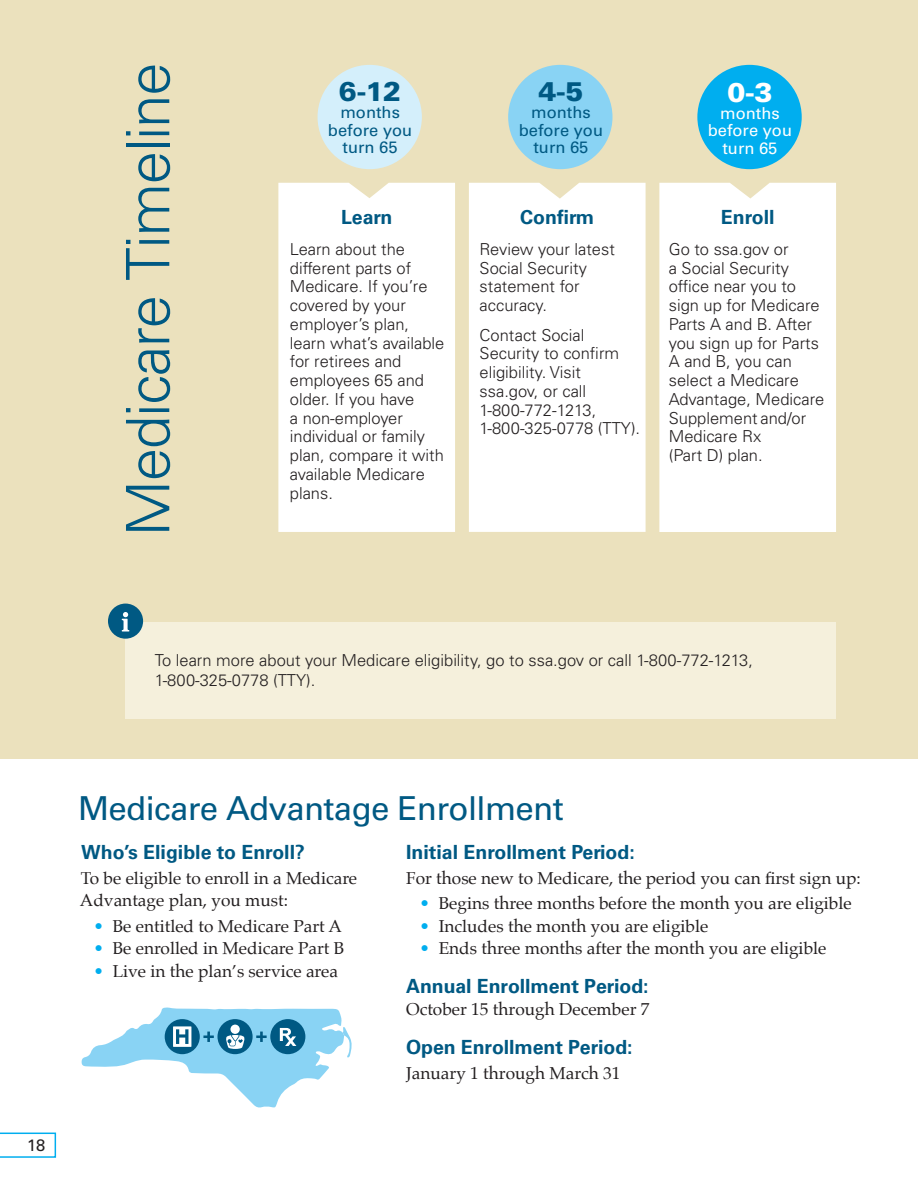
<style>
.page{position:relative;width:918px;height:1188px;background:#fff}
.page>*{position:absolute;margin:0;border:0;box-sizing:border-box;transform-origin:0 0}
.t1{font:300 60px "Univers LT Std";letter-spacing:-.02em;color:#005983}
.t2{font:33px "Univers LT Std";letter-spacing:-.02em;color:#005983}
.t3{font:900 27px "Univers LT Std";color:#005983}
.t4{font:900 27px "Univers LT Std";color:#fff}
.t5{font:700 19.5px "Univers LT Std";letter-spacing:-.005em;color:#005983}
.t6{font:17.25px/22.5px "Palatino";color:#231f20}
.t7{font:300 16.5px/18.8px "Univers LT Std";color:#231f20}
.t8{font:16.5px/17.2px "Univers LT Std";color:#005983;text-align:center}
.t9{font:16.5px/17.2px "Univers LT Std";color:#fff;text-align:center}
.t10{font:16.5px "Univers LT Std";color:#231f20}
.s1{color:#00aeef}
</style>
<div class="page">
<svg style="left:0;top:1133px;width:56px;height:25px"></svg>
<div style="left:0;top:0;width:918px;height:758px;background:#ebe1bd"></div>
<div style="left:278px;top:183px;width:177px;height:349px;background:#fff"></div>
<div style="left:469px;top:183px;width:177px;height:349px;background:#fff"></div>
<div style="left:659px;top:183px;width:177px;height:349px;background:#fff"></div>
<div style="left:318px;top:65px;width:104px;height:104px;background:#d4effb;border-radius:50%"></div>
<div style="left:508px;top:65px;width:105px;height:104px;background:#89d3f4;border-radius:50%"></div>
<div style="left:697px;top:65px;width:105px;height:104px;background:#00aeef;border-radius:50%"></div>
<div style="left:126px;top:622px;width:710px;height:96px;background:#f5f0dc"></div>
<svg style="left:81px;top:1007px;width:271px;height:101px"></svg>
<div style="left:108px;top:604px;width:35px;height:35px;background:#005983;border-radius:50%"></div>
<svg style="left:122px;top:612px;width:7px;height:20px"></svg>
<p class="t1" style="left:112px;top:537px;width:476px;rotate:-90deg">Medicare Timeline</p>
<p class="t3" style="left:339px;top:75px;width:64px">6-12</p>
<p class="t8" style="left:328px;top:104px;width:86px">months before you turn 65</p>
<p class="t3" style="left:538px;top:75px;width:47px">4-5</p>
<p class="t8" style="left:519px;top:104px;width:86px">months before you turn 65</p>
<p class="t4" style="left:727px;top:75px;width:47px">0-3</p>
<p class="t9" style="left:708px;top:105px;width:86px">months before you turn 65</p>
<p class="t5" style="left:341px;top:206px;width:53px">Learn</p>
<p class="t5" style="left:520px;top:206px;width:75px">Confirm</p>
<p class="t5" style="left:721px;top:206px;width:55px">Enroll</p>
<p class="t7" style="left:290px;top:240px;width:156px">Learn about the different parts of<br>Medicare. If you’re covered by your employer’s plan, learn what’s available for retirees and employees 65 and older. If you have<br>a non-employer individual or family plan, compare it with available Medicare plans.</p>
<p class="t7" style="left:669px;top:240px;width:122px">Go to ssa.gov or a Social Security</p>
<p class="t7" style="left:480px;top:240px;width:137px">Review your latest<br>Social Security statement for accuracy.</p>
<p class="t7" style="left:480px;top:326px;width:162px">Contact Social<br>Security to confirm eligibility. Visit ssa.gov, or call<br>1-800-772-1213,<br>1-800-325-0778 (TTY).</p>
<p class="t7" style="left:669px;top:277px;width:129px">office near you to</p>
<p class="t7" style="left:669px;top:296px;width:152px">sign up for Medicare</p>
<p class="t7" style="left:669px;top:315px;width:157px">Parts A and B. After you sign up for Parts<br>A and B, you can select a Medicare<br>Advantage, Medicare<br>Supplement and/or<br>Medicare Rx<br>(Part D) plan.</p>
<p class="t7" style="left:155px;top:651px;width:600px;line-height:19.5px">To learn more about your Medicare eligibility, go to ssa.gov or call 1-800-772-1213,<br>1-800-325-0778 (TTY).</p>
<p class="t10" style="left:27px;top:1135px;width:20px">18</p>
<p class="t2" style="left:78px;top:789px;width:487px">Medicare Advantage Enrollment</p>
<p class="t5" style="left:406px;top:840px;width:230px">Initial Enrollment Period:</p>
<p class="t6" style="left:406px;top:867px;width:456px">For those new to Medicare, the period you can first sign up:</p>
<p class="t6" style="left:420px;top:892px;width:434px"><span class="s1">•</span> Begins three months before the month you are eligible</p>
<p class="t6" style="left:420px;top:914px;width:290px"><span class="s1">•</span> Includes the month you are eligible</p>
<p class="t6" style="left:420px;top:937px;width:408px"><span class="s1">•</span> Ends three months after the month you are eligible</p>
<p class="t5" style="left:406px;top:975px;width:244px">Annual Enrollment Period:</p>
<p class="t6" style="left:406px;top:998px;width:245px">October 15 through December 7</p>
<p class="t5" style="left:406px;top:1036px;width:228px">Open Enrollment Period:</p>
<p class="t6" style="left:406px;top:1062px;width:216px">January 1 through March 31</p>
<p class="t5" style="left:81px;top:840px;width:225px">Who’s Eligible to Enroll?</p>
<p class="t6" style="left:80px;top:867px;width:279px">To be eligible to enroll in a Medicare<br>Advantage plan, you must:</p>
<p class="t6" style="left:94px;top:914px;width:250px"><span class="s1">•</span> Be entitled to Medicare Part A</p>
<p class="t6" style="left:94px;top:937px;width:252px"><span class="s1">•</span> Be enrolled in Medicare Part B</p>
<p class="t6" style="left:94px;top:959px;width:246px"><span class="s1">•</span> Live in the plan’s service area</p>
</div>
